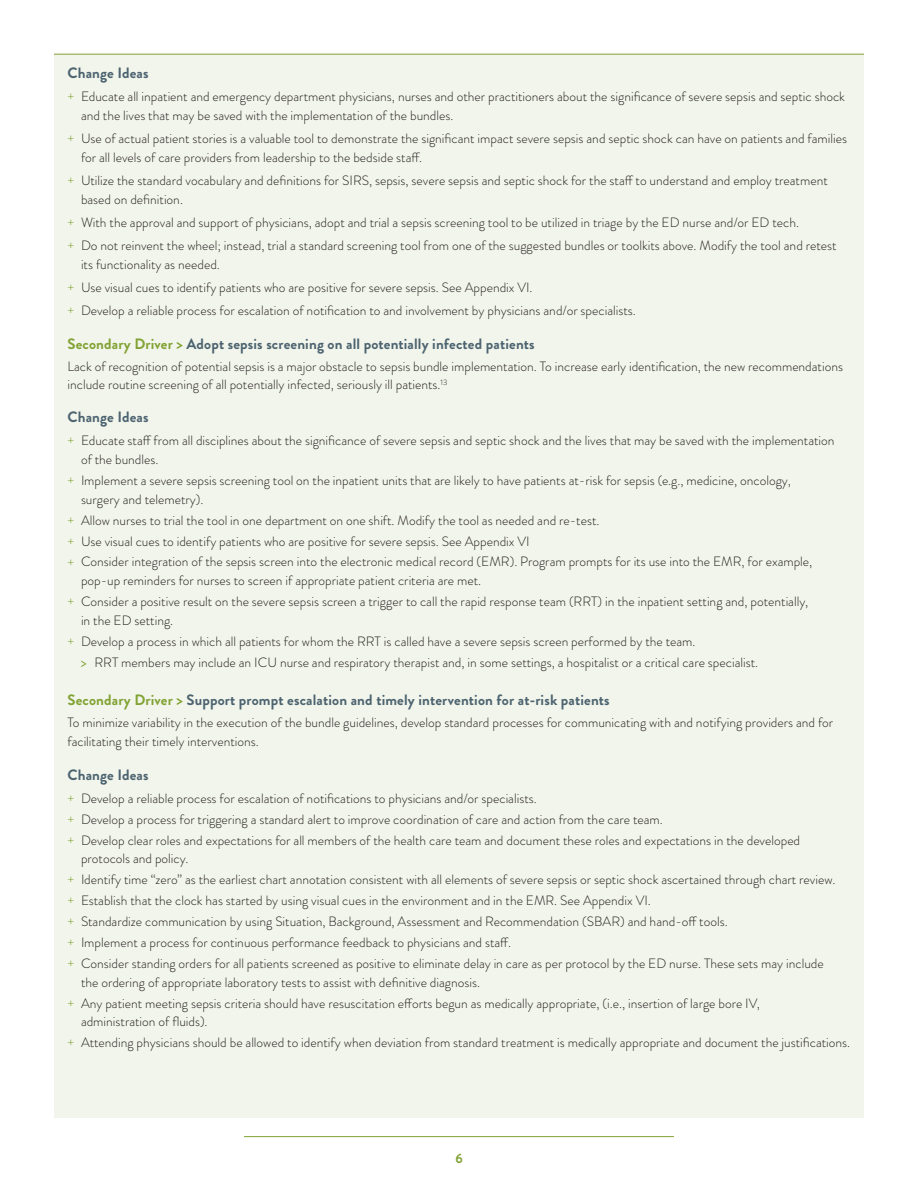
<style>
.page{position:relative;width:918px;height:1188px;background:#fff}
.page>*{position:absolute;margin:0;border:0;box-sizing:border-box;transform-origin:0 0}
.t1{font:700 15px "Brandon Grotesque";letter-spacing:.01em;color:#4c6370}
.t2{font:300 13.5px/18.8px "Brandon Grotesque";color:#231f20}
.t3{font:700 13.5px "Brandon Grotesque";color:#81a234}
.s1{color:#81a234}
.s2{font-weight:400;color:#81a234}
</style>
<div class="page">
<hr style="left:244px;top:1136px;width:430px;height:1px;background:#81a234">
<div style="left:54px;top:55px;width:810px;height:1063px;background:#f2f5eb"></div>
<hr style="left:54px;top:54px;width:810px;height:1px;background:#81a234">
<p class="t1" style="left:68px;top:63px;width:83px">Change Ideas</p>
<p class="t2" style="left:81px;top:87px;width:766px;text-indent:-7px"><span class="s1">+</span>Educate all inpatient and emergency department physicians, nurses and other practitioners about the significance of severe sepsis and septic shock and the lives that may be saved with the implementation of the bundles.</p>
<p class="t2" style="left:81px;top:129px;width:768px">Use of actual patient stories is a valuable tool to demonstrate the significant impact severe sepsis and septic shock can have on patients and families for all levels of care providers from leadership to the bedside staff.</p>
<p class="t2" style="left:81px;top:171px;width:748px">Utilize the standard vocabulary and definitions for SIRS, sepsis, severe sepsis and septic shock for the staff to understand and employ treatment based on definition.</p>
<p class="t2" style="left:81px;top:213px;width:720px">With the approval and support of physicians, adopt and trial a sepsis screening tool to be utilized in triage by the ED nurse and/or ED tech.</p>
<p class="t2" style="left:81px;top:236px;width:757px">Do not reinvent the wheel; instead, trial a standard screening tool from one of the suggested bundles or toolkits above. Modify the tool and retest its functionality as needed.</p>
<p class="t2" style="left:81px;top:278px;width:453px">Use visual cues to identify patients who are positive for severe sepsis. See Appendix VI.</p>
<p class="t2" style="left:81px;top:301px;width:556px">Develop a reliable process for escalation of notification to and involvement by physicians and/or specialists.</p>
<h6 class="t1" style="left:68px;top:333px;width:469px"><span class="s1">Secondary Driver &gt;</span> Adopt sepsis screening on all potentially infected patients</h6>
<p class="t2" style="left:68px;top:357px;width:777px">Lack of recognition of potential sepsis is a major obstacle to sepsis bundle implementation. To increase early identification, the new recommendations include routine screening of all potentially infected, seriously ill patients.<sup>13</sup></p>
<p class="t1" style="left:68px;top:407px;width:83px">Change Ideas</p>
<p class="t2" style="left:81px;top:431px;width:755px;text-indent:-7px"><span class="s1">+</span>Educate staff from all disciplines about the significance of severe sepsis and septic shock and the lives that may be saved with the implementation of the bundles.</p>
<p class="t2" style="left:81px;top:471px;width:711px">Implement a severe sepsis screening tool on the inpatient units that are likely to have patients at-risk for sepsis (e.g., medicine, oncology, surgery and telemetry).</p>
<p class="t2" style="left:81px;top:511px;width:520px">Allow nurses to trial the tool in one department on one shift. Modify the tool as needed and re-test.</p>
<p class="t2" style="left:81px;top:532px;width:450px">Use visual cues to identify patients who are positive for severe sepsis. See Appendix VI</p>
<p class="t2" style="left:81px;top:553px;width:733px">Consider integration of the sepsis screen into the electronic medical record (EMR). Program prompts for its use into the EMR, for example, pop-up reminders for nurses to screen if appropriate patient criteria are met.</p>
<p class="t2" style="left:81px;top:592px;width:729px">Consider a positive result on the severe sepsis screen a trigger to call the rapid response team (RRT) in the inpatient setting and, potentially, in the ED setting.</p>
<p class="t2" style="left:81px;top:632px;width:616px">Develop a process in which all patients for whom the RRT is called have a severe sepsis screen performed by the team.</p>
<p class="t2" style="left:81px;top:653px;width:679px"><span class="s2">&gt;</span> RRT members may include an ICU nurse and respiratory therapist and, in some settings, a hospitalist or a critical care specialist.</p>
<h6 class="t1" style="left:68px;top:689px;width:544px"><span class="s1">Secondary Driver &gt;</span> Support prompt escalation and timely intervention for at-risk patients</h6>
<p class="t2" style="left:68px;top:713px;width:767px">To minimize variability in the execution of the bundle guidelines, develop standard processes for communicating with and notifying providers and for facilitating their timely interventions.</p>
<p class="t1" style="left:68px;top:764px;width:83px">Change Ideas</p>
<p class="t2" style="left:74px;top:789px;width:464px"><span class="s1">+</span>Develop a reliable process for escalation of notifications to physicians and/or specialists.</p>
<p class="t2" style="left:81px;top:810px;width:583px">Develop a process for triggering a standard alert to improve coordination of care and action from the care team.</p>
<p class="t2" style="left:81px;top:831px;width:721px">Develop clear roles and expectations for all members of the health care team and document these roles and expectations in the developed protocols and policy.</p>
<p class="t2" style="left:81px;top:870px;width:756px">Identify time “zero” as the earliest chart annotation consistent with all elements of severe sepsis or septic shock ascertained through chart review.</p>
<p class="t2" style="left:81px;top:891px;width:571px">Establish that the clock has started by using visual cues in the environment and in the EMR. See Appendix VI.</p>
<p class="t2" style="left:81px;top:912px;width:648px">Standardize communication by using Situation, Background, Assessment and Recommendation (SBAR) and hand-off tools.</p>
<p class="t2" style="left:81px;top:933px;width:432px">Implement a process for continuous performance feedback to physicians and staff.</p>
<p class="t2" style="left:81px;top:954px;width:744px">Consider standing orders for all patients screened as positive to eliminate delay in care as per protocol by the ED nurse. These sets may include the ordering of appropriate laboratory tests to assist with definitive diagnosis.</p>
<p class="t2" style="left:81px;top:994px;width:681px">Any patient meeting sepsis criteria should have resuscitation efforts begun as medically appropriate, (i.e., insertion of large bore IV, administration of fluids).</p>
<p class="t2" style="left:81px;top:1033px;width:771px">Attending physicians should be allowed to identify when deviation from standard treatment is medically appropriate and document the justifications.</p>
<p class="t3" style="left:455px;top:1149px;width:9px">6</p>
</div>
